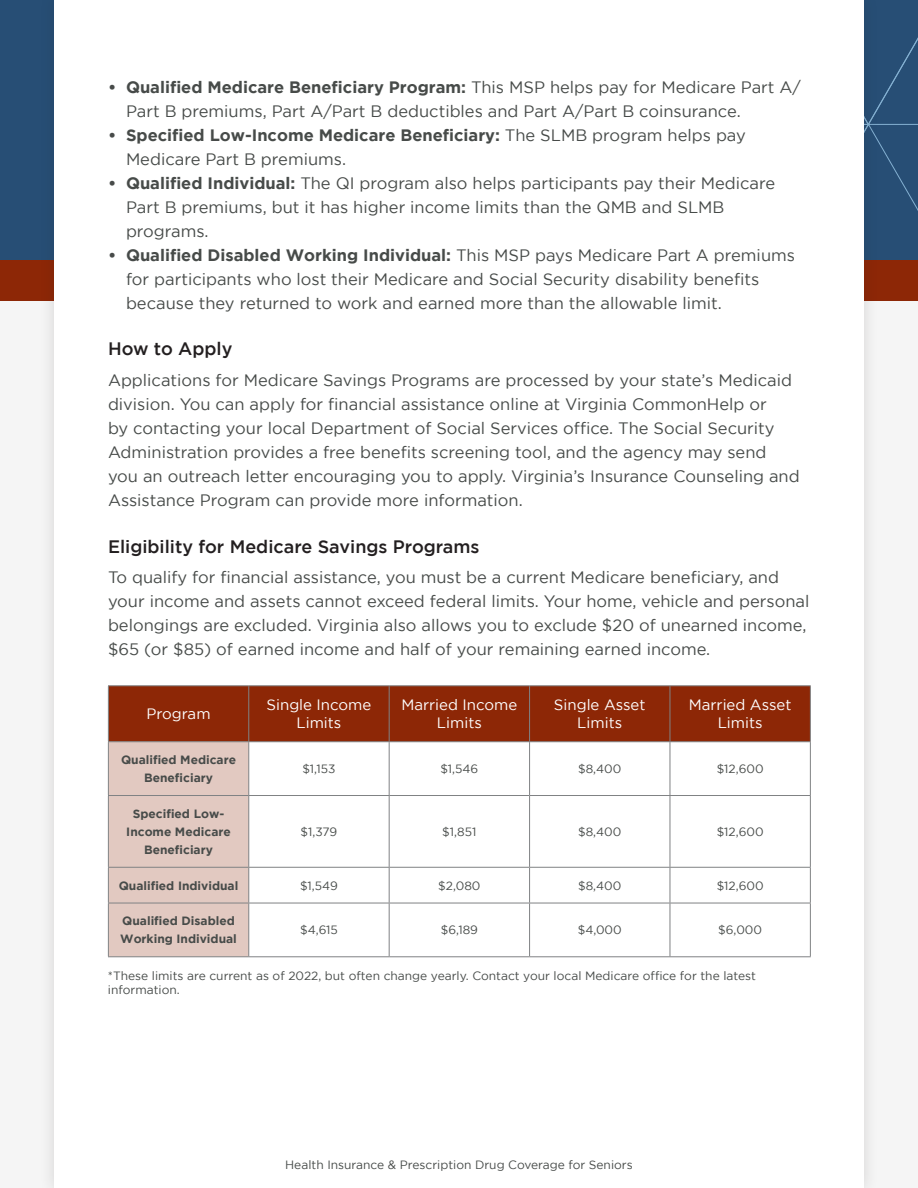
<style>
.page{position:relative;width:918px;height:1188px;background:#f5f5f5}
.page>*{position:absolute;margin:0;border:0;box-sizing:border-box;transform-origin:0 0}
.t1{font:500 18px "Gotham";color:#231f20}
.t2{font:16.5px/24px "Gotham";color:#474b49}
.t3{font:15px/18px "Gotham";color:#fff;text-align:center}
.t4{font:12px/14.4px "Gotham";color:#474b49}
.t5{font:700 12px/18px "Gotham";color:#474b49;text-align:center}
.s1{font-weight:700}
</style>
<div class="page">
<div style="left:0;top:0;width:918px;height:280px;background:#274e75"></div>
<div style="left:0;top:260px;width:918px;height:41px;background:#8d2706"></div>
<div style="left:39px;top:0;width:841px;height:1188px;background:#231f20;opacity:.15"></div>
<div style="left:54px;top:0;width:810px;height:1188px;background:#fff"></div>
<svg style="left:109px;top:686px;width:701px;height:270px"></svg>
<hr style="left:248px;top:686px;width:1px;height:55px;background:#808284">
<hr style="left:389px;top:686px;width:1px;height:55px;background:#808284">
<hr style="left:529px;top:686px;width:1px;height:55px;background:#808284">
<hr style="left:670px;top:686px;width:1px;height:55px;background:#808284">
<hr style="left:389px;top:742px;width:1px;height:53px;background:#808284">
<hr style="left:529px;top:742px;width:1px;height:53px;background:#808284">
<hr style="left:670px;top:742px;width:1px;height:53px;background:#808284">
<hr style="left:108px;top:795px;width:141px;height:1px;background:#808284">
<hr style="left:249px;top:795px;width:140px;height:1px;background:#808284">
<hr style="left:389px;top:795px;width:141px;height:1px;background:#808284">
<hr style="left:389px;top:796px;width:1px;height:71px;background:#808284">
<hr style="left:530px;top:795px;width:140px;height:1px;background:#808284">
<hr style="left:529px;top:796px;width:1px;height:71px;background:#808284">
<hr style="left:670px;top:795px;width:141px;height:1px;background:#808284">
<hr style="left:670px;top:796px;width:1px;height:71px;background:#808284">
<hr style="left:108px;top:867px;width:141px;height:1px;background:#808284">
<hr style="left:249px;top:867px;width:140px;height:1px;background:#808284">
<hr style="left:389px;top:867px;width:141px;height:1px;background:#808284">
<hr style="left:389px;top:868px;width:1px;height:35px;background:#808284">
<hr style="left:530px;top:867px;width:140px;height:1px;background:#808284">
<hr style="left:529px;top:868px;width:1px;height:35px;background:#808284">
<hr style="left:670px;top:867px;width:141px;height:1px;background:#808284">
<hr style="left:670px;top:868px;width:1px;height:35px;background:#808284">
<hr style="left:108px;top:903px;width:141px;height:1px;background:#808284">
<hr style="left:249px;top:903px;width:140px;height:1px;background:#808284">
<hr style="left:389px;top:903px;width:141px;height:1px;background:#808284">
<hr style="left:389px;top:903px;width:1px;height:53px;background:#808284">
<hr style="left:530px;top:903px;width:140px;height:1px;background:#808284">
<hr style="left:529px;top:903px;width:1px;height:53px;background:#808284">
<hr style="left:670px;top:903px;width:141px;height:1px;background:#808284">
<hr style="left:670px;top:903px;width:1px;height:53px;background:#808284">
<hr style="left:810px;top:742px;width:1px;height:53px;background:#808284">
<hr style="left:810px;top:796px;width:1px;height:71px;background:#808284">
<hr style="left:810px;top:868px;width:1px;height:35px;background:#808284">
<hr style="left:810px;top:903px;width:1px;height:53px;background:#808284">
<hr style="left:249px;top:956px;width:140px;height:1px;background:#808284">
<hr style="left:389px;top:956px;width:141px;height:1px;background:#808284">
<hr style="left:530px;top:956px;width:140px;height:1px;background:#808284">
<hr style="left:670px;top:956px;width:141px;height:1px;background:#808284">
<hr style="left:108px;top:685px;width:141px;height:1px;background:#808284">
<hr style="left:108px;top:686px;width:1px;height:55px;background:#808284">
<hr style="left:249px;top:685px;width:140px;height:1px;background:#808284">
<hr style="left:389px;top:685px;width:141px;height:1px;background:#808284">
<hr style="left:530px;top:685px;width:140px;height:1px;background:#808284">
<hr style="left:670px;top:685px;width:141px;height:1px;background:#808284">
<hr style="left:810px;top:686px;width:1px;height:55px;background:#808284">
<hr style="left:249px;top:741px;width:140px;height:1px;background:#808284">
<hr style="left:389px;top:741px;width:141px;height:1px;background:#808284">
<hr style="left:530px;top:741px;width:140px;height:1px;background:#808284">
<hr style="left:670px;top:741px;width:141px;height:1px;background:#808284">
<hr style="left:108px;top:741px;width:141px;height:1px;background:#808284">
<hr style="left:108px;top:742px;width:1px;height:53px;background:#808284">
<hr style="left:248px;top:742px;width:1px;height:53px;background:#808284">
<hr style="left:108px;top:796px;width:1px;height:71px;background:#808284">
<hr style="left:248px;top:796px;width:1px;height:71px;background:#808284">
<hr style="left:108px;top:868px;width:1px;height:35px;background:#808284">
<hr style="left:248px;top:868px;width:1px;height:35px;background:#808284">
<hr style="left:108px;top:903px;width:1px;height:53px;background:#808284">
<hr style="left:248px;top:903px;width:1px;height:53px;background:#808284">
<hr style="left:108px;top:956px;width:141px;height:1px;background:#808284">
<p class="t2" style="left:126px;top:75px;width:676px;text-indent:-18px"><span class="s1">• Qualified Medicare Beneficiary Program:</span> This MSP helps pay for Medicare Part A/<br>Part B premiums, Part A/Part B deductibles and Part A/Part B coinsurance.</p>
<p class="t2" style="left:126px;top:123px;width:621px;text-indent:-18px"><span class="s1">• Specified Low-Income Medicare Beneficiary:</span> The SLMB program helps pay<br>Medicare Part B premiums.</p>
<p class="t2" style="left:126px;top:171px;width:651px;text-indent:-18px"><span class="s1">• Qualified Individual:</span> The QI program also helps participants pay their Medicare<br>Part B premiums, but it has higher income limits than the QMB and SLMB programs.</p>
<p class="t2" style="left:126px;top:243px;width:671px;text-indent:-18px"><span class="s1">• Qualified Disabled Working Individual:</span> This MSP pays Medicare Part A premiums for participants who lost their Medicare and Social Security disability benefits because they returned to work and earned more than the allowable limit.</p>
<p class="t1" style="left:108px;top:339px;width:126px">How to Apply</p>
<p class="t2" style="left:108px;top:368px;width:693px">Applications for Medicare Savings Programs are processed by your state’s Medicaid division. You can apply for financial assistance online at Virginia CommonHelp or<br>by contacting your local Department of Social Services office. The Social Security Administration provides a free benefits screening tool, and the agency may send you an outreach letter encouraging you to apply. Virginia’s Insurance Counseling and Assistance Program can provide more information.</p>
<p class="t1" style="left:108px;top:536px;width:373px">Eligibility for Medicare Savings Programs</p>
<p class="t2" style="left:108px;top:565px;width:703px">To qualify for financial assistance, you must be a current Medicare beneficiary, and your income and assets cannot exceed federal limits. Your home, vehicle and personal belongings are excluded. Virginia also allows you to exclude $20 of unearned income, $65 (or $85) of earned income and half of your remaining earned income.</p>
<p class="t3" style="left:147px;top:705px;width:66px">Program</p>
<p class="t3" style="left:267px;top:696px;width:106px">Single Income<br>Limits</p>
<p class="t3" style="left:401px;top:696px;width:117px">Married Income<br>Limits</p>
<p class="t3" style="left:554px;top:696px;width:93px">Single Asset<br>Limits</p>
<p class="t3" style="left:689px;top:696px;width:104px">Married Asset<br>Limits</p>
<p class="t5" style="left:121px;top:750px;width:117px">Qualified Medicare<br>Beneficiary</p>
<p class="t4" style="left:302px;top:761px;width:35px">$1,153</p>
<p class="t4" style="left:440px;top:761px;width:40px">$1,546</p>
<p class="t4" style="left:578px;top:761px;width:45px">$8,400</p>
<p class="t4" style="left:717px;top:761px;width:48px">$12,600</p>
<p class="t5" style="left:126px;top:804px;width:106px">Specified Low-<br>Income Medicare<br>Beneficiary</p>
<p class="t4" style="left:301px;top:824px;width:38px">$1,379</p>
<p class="t4" style="left:442px;top:824px;width:36px">$1,851</p>
<p class="t4" style="left:578px;top:824px;width:45px">$8,400</p>
<p class="t4" style="left:717px;top:824px;width:48px">$12,600</p>
<p class="t5" style="left:119px;top:876px;width:121px">Qualified Individual</p>
<p class="t4" style="left:300px;top:878px;width:39px">$1,549</p>
<p class="t4" style="left:438px;top:878px;width:44px">$2,080</p>
<p class="t4" style="left:578px;top:878px;width:45px">$8,400</p>
<p class="t4" style="left:717px;top:878px;width:48px">$12,600</p>
<p class="t5" style="left:120px;top:912px;width:118px;text-align:left">Qualified Disabled<br>Working Individual</p>
<p class="t4" style="left:300px;top:923px;width:39px">$4,615</p>
<p class="t4" style="left:441px;top:923px;width:39px">$6,189</p>
<p class="t4" style="left:578px;top:923px;width:46px">$4,000</p>
<p class="t4" style="left:718px;top:923px;width:45px">$6,000</p>
<p class="t4" style="left:108px;top:968px;width:649px">*These limits are current as of 2022, but often change yearly. Contact your local Medicare office for the latest information.</p>
<p class="t4" style="left:285px;top:1158px;width:349px">Health Insurance &amp; Prescription Drug Coverage for Seniors</p>
</div>
